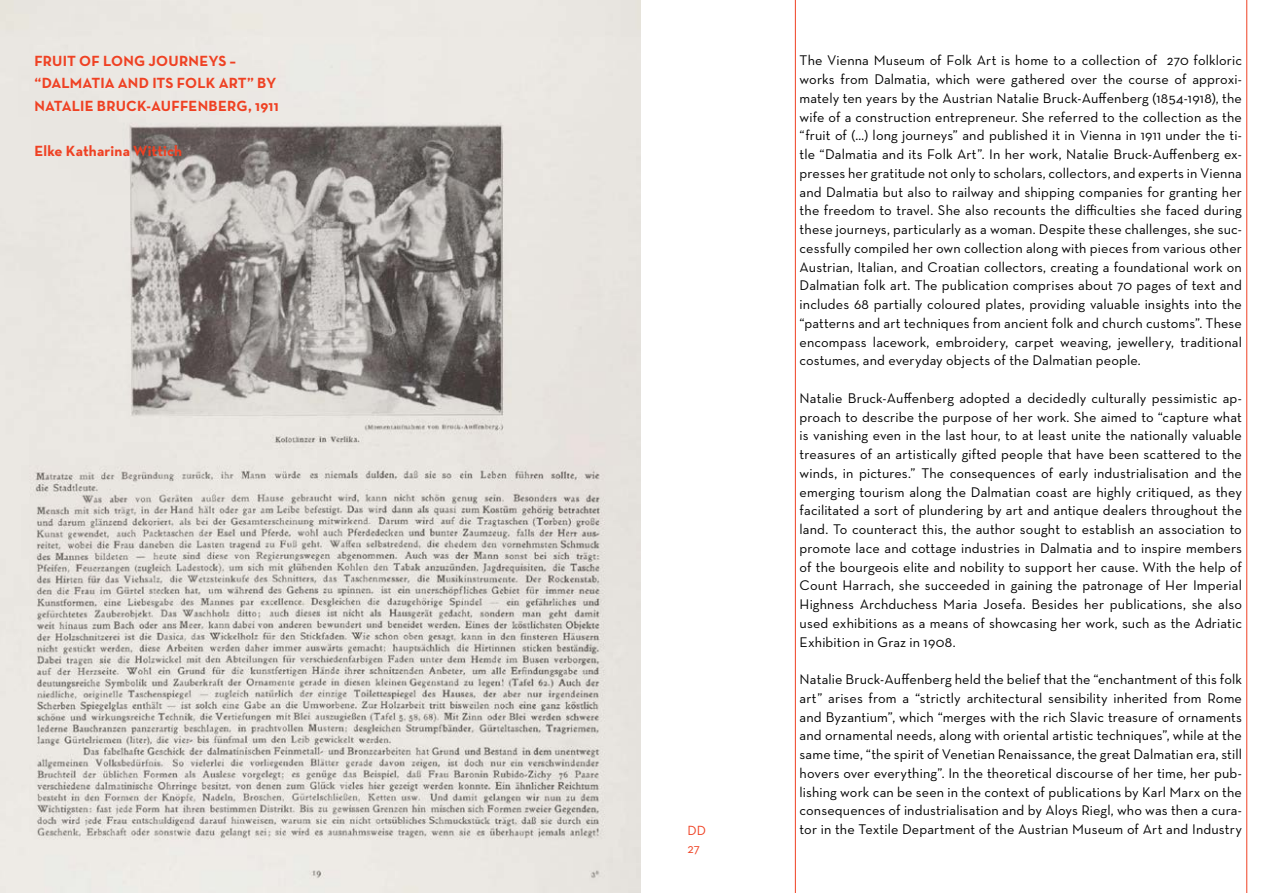
<style>
.page{position:relative;width:1276px;height:893px;background:#fff}
.page>*{position:absolute;margin:0;border:0;box-sizing:border-box;transform-origin:0 0}
.t1{font:700 15px/22.5px "Neutra Text CE";letter-spacing:.01em;color:#ef4123}
.t2{font:500 14.25px/18.8px "Neutra Text CE";letter-spacing:.01em;color:#000;text-align:justify}
.t3{font:500 13.5px "Neutra Text CE";color:#ef4123}
</style>
<div class="page">
<hr style="left:795px;top:0;width:1px;height:893px;background:#ef4123">
<hr style="left:1246px;top:0;width:1px;height:893px;background:#ef4123">
<img style="left:0;top:0;width:640px;height:893px">
<div style="left:0;top:0;width:542px;height:469px;background:#000;opacity:.75"></div>
<p class="t1" style="left:34px;top:49px;width:246px">FRUIT OF LONG JOURNEYS – “DALMATIA AND ITS FOLK ART” BY<br>NATALIE BRUCK-AUFFENBERG, 1911</p>
<p class="t1" style="left:34px;top:139px;width:149px">Elke Katharina Wittich</p>
<p class="t2" style="left:799px;top:51px;width:444px">The Vienna Museum of Folk Art is home to a collection of 270 folkloric works from Dalmatia, which were gathered over the course of approxi&shy;mately ten years by the Austrian Natalie Bruck-Auffenberg (1854-1918), the wife of a construction entrepreneur. She referred to the collection as the “fruit of (…) long journeys” and published it in Vienna in 1911 under the ti&shy;tle “Dalmatia and its Folk Art”. In her work, Natalie Bruck-Auffenberg ex&shy;presses her gratitude not only to scholars, collectors, and experts in Vienna and Dalmatia but also to railway and shipping companies for granting her the freedom to travel. She also recounts the difficulties she faced during these journeys, particularly as a woman. Despite these challenges, she suc&shy;cessfully compiled her own collection along with pieces from various other Austrian, Italian, and Croatian collectors, creating a foundational work on Dalmatian folk art. The publication comprises about 70 pages of text and includes 68 partially coloured plates, providing valuable insights into the “patterns and art techniques from ancient folk and church customs”. These encompass lacework, embroidery, carpet weaving, jewellery, traditional costumes, and everyday objects of the Dalmatian people.</p>
<p class="t2" style="left:799px;top:388px;width:444px">Natalie Bruck-Auffenberg adopted a decidedly culturally pessimistic ap&shy;proach to describe the purpose of her work. She aimed to “capture what is vanishing even in the last hour, to at least unite the nationally valuable treasures of an artistically gifted people that have been scattered to the winds, in pictures.” The consequences of early industrialisation and the emerging tourism along the Dalmatian coast are highly critiqued, as they facilitated a sort of plundering by art and antique dealers throughout the land. To counteract this, the author sought to establish an association to promote lace and cottage industries in Dalmatia and to inspire members of the bourgeois elite and nobility to support her cause. With the help of Count Harrach, she succeeded in gaining the patronage of Her Imperial Highness Archduchess Maria Josefa. Besides her publications, she also used exhibitions as a means of showcasing her work, such as the Adriatic Exhibition in Graz in 1908.</p>
<p class="t2" style="left:799px;top:670px;width:444px">Natalie Bruck-Auffenberg held the belief that the “enchantment of this folk art” arises from a “strictly architectural sensibility inherited from Rome and Byzantium”, which “merges with the rich Slavic treasure of ornaments and ornamental needs, along with oriental artistic techniques”, while at the same time, “the spirit of Venetian Renaissance, the great Dalmatian era, still hovers over everything”. In the theoretical discourse of her time, her pub&shy;lishing work can be seen in the context of publications by Karl Marx on the consequences of industrialisation and by Aloys Riegl, who was then a cura-</p>
<p class="t3" style="left:687px;top:822px;width:20px">DD</p>
<p class="t2" style="left:799px;top:820px;width:444px">tor in the Textile Department of the Austrian Museum of Art and Industry</p>
<p class="t3" style="left:687px;top:840px;width:14px">27</p>
</div>
